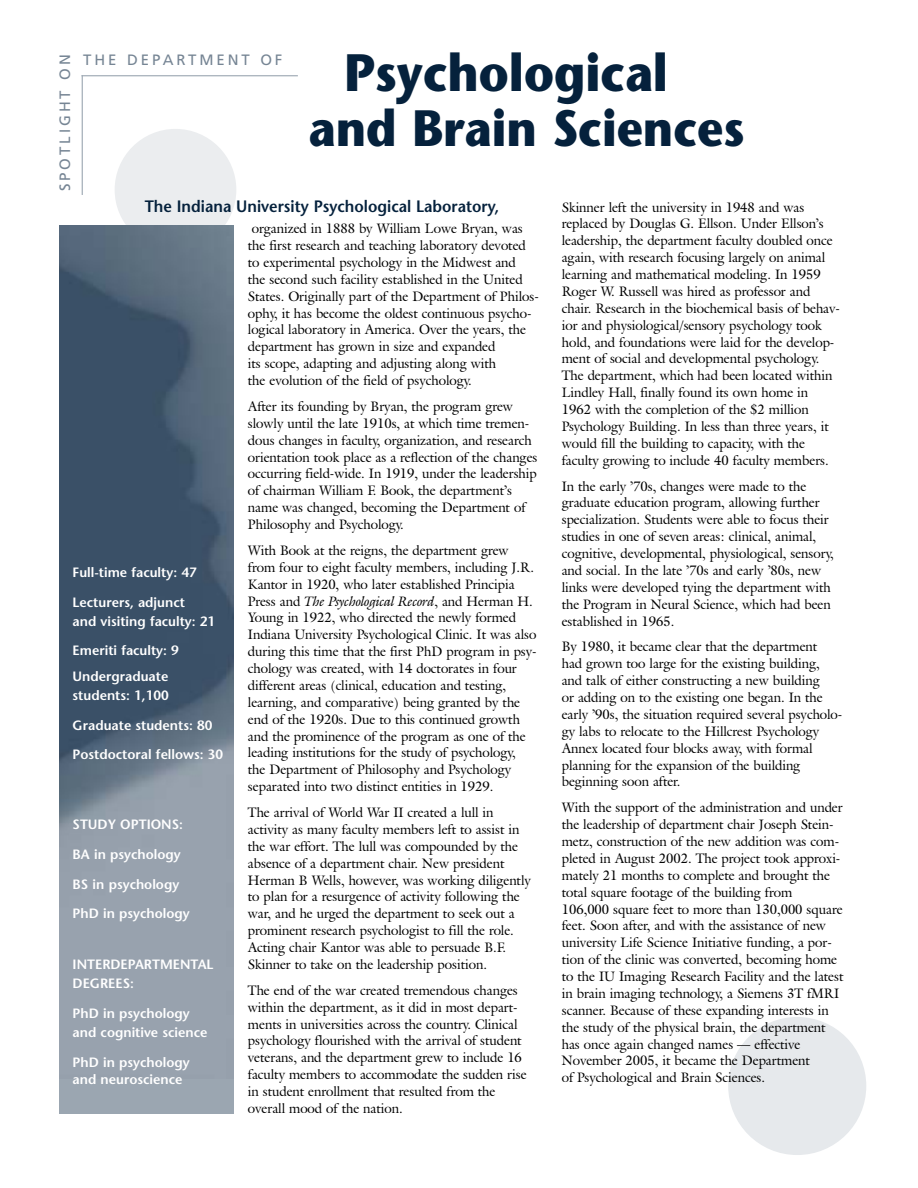
<style>
.page{position:relative;width:918px;height:1188px;background:#fff}
.page>*{position:absolute;margin:0;border:0;box-sizing:border-box;transform-origin:0 0}
.t1{font:700 52.5px "Stone Sans";color:#05213c;scale:.9 1}
.t2{font:700 51px "Stone Sans";color:#05213c;scale:.9 1}
.t3{font:600 16.5px "Stone Sans";color:#05213c;scale:.94 1}
.t4{font:15px "Frutiger";letter-spacing:.195em;color:#768594}
.t5{font:13.5px/16.8px "Galliard IT Cby BT";color:#000}
.t6{font:600 13.5px/29.7px "Stone Sans";color:#fff}
.s1{font-style:italic}
</style>
<div class="page">
<div style="left:115px;top:129px;width:121px;height:122px;background:#ebedef;border-radius:50%"></div>
<div style="left:728px;top:1017px;width:138px;height:138px;background:#e6e9ec;border-radius:50%"></div>
<svg style="left:59px;top:225px;width:175px;height:889px;background:#657587"></svg>
<hr style="left:82px;top:75px;width:1px;height:120px;background:#9ba6b1">
<hr style="left:81px;top:75px;width:217px;height:1px;background:#9ba6b1">
<p class="t4" style="left:59px;top:191px;width:138px;rotate:-90deg">SPOTLIGHT ON</p>
<p class="t4" style="left:83px;top:53px;width:201px">THE DEPARTMENT OF</p>
<h1 class="t1" style="left:344px;top:52px;width:361px">Psychological</h1>
<h2 class="t2" style="left:309px;top:109px;width:486px">and Brain Sciences</h2>
<p class="t3" style="left:145px;top:200px;width:379px">The Indiana University Psychological Laboratory,</p>
<p class="t6" style="left:73px;top:559px;width:126px">Full-time faculty: 47<br>Lecturers, adjunct</p>
<p class="t6" style="left:73px;top:608px;width:144px">and visiting faculty: 21</p>
<p class="t6" style="left:73px;top:640px;width:108px;line-height:25.2px">Emeriti faculty: 9<br>Undergraduate</p>
<p class="t6" style="left:73px;top:682px;width:98px">students: 1,100</p>
<p class="t6" style="left:73px;top:711px;width:152px">Graduate students: 80<br>Postdoctoral fellows: 30</p>
<p class="t6" style="left:73px;top:811px;width:112px">STUDY OPTIONS:</p>
<p class="t6" style="left:73px;top:841px;width:110px">BA in psychology</p>
<p class="t6" style="left:73px;top:870px;width:108px">BS in psychology</p>
<p class="t6" style="left:73px;top:900px;width:119px">PhD in psychology</p>
<p class="t6" style="left:73px;top:956px;width:142px;line-height:19.2px">INTERDEPARTMENTAL<br>DEGREES:</p>
<p class="t6" style="left:73px;top:1005px;width:136px;line-height:19.2px">PhD in psychology and cognitive science</p>
<p class="t6" style="left:73px;top:1055px;width:119px;line-height:17.7px">PhD in psychology and neuroscience</p>
<p class="t5" style="left:248px;top:222px;width:292px">organized in 1888 by William Lowe Bryan, was the first research and teaching laboratory devoted to experimental psychology in the Midwest and<br>the second such facility established in the United States. Originally part of the Department of Philos&shy;ophy, it has become the oldest continuous psycho&shy;logical laboratory in America. Over the years, the department has grown in size and expanded<br>its scope, adapting and adjusting along with<br>the evolution of the field of psychology.</p>
<p class="t5" style="left:248px;top:400px;width:291px">After its founding by Bryan, the program grew slowly until the late 1910s, at which time tremen&shy;dous changes in faculty, organization, and research orientation took place as a reflection of the changes occurring field-wide. In 1919, under the leadership of chairman William F. Book, the department’s name was changed, becoming the Department of Philosophy and Psychology.</p>
<p class="t5" style="left:248px;top:544px;width:290px">With Book at the reigns, the department grew from four to eight faculty members, including J.R.<br>Kantor in 1920, who later established Principia Press and <span class="s1">The Psychological Record</span>, and Herman H.<br>Young in 1922, who directed the newly formed Indiana University Psychological Clinic. It was also during this time that the first PhD program in psy&shy;chology was created, with 14 doctorates in four different areas (clinical, education and testing, learning, and comparative) being granted by the end of the 1920s. Due to this continued growth and the prominence of the program as one of the leading institutions for the study of psychology,<br>the Department of Philosophy and Psychology separated into two distinct entities in 1929.</p>
<p class="t5" style="left:248px;top:806px;width:284px">The arrival of World War II created a lull in activity as many faculty members left to assist in the war effort. The lull was compounded by the absence of a department chair. New president Herman B Wells, however, was working diligently to plan for a resurgence of activity following the war, and he urged the department to seek out a prominent research psychologist to fill the role.<br>Acting chair Kantor was able to persuade B.F.<br>Skinner to take on the leadership position.</p>
<p class="t5" style="left:248px;top:983px;width:280px">The end of the war created tremendous changes within the department, as it did in most depart&shy;ments in universities across the country. Clinical psychology flourished with the arrival of student veterans, and the department grew to include 16 faculty members to accommodate the sudden rise in student enrollment that resulted from the overall mood of the nation.</p>
<p class="t5" style="left:562px;top:200px;width:280px">Skinner left the university in 1948 and was replaced by Douglas G. Ellson. Under Ellson’s leadership, the department faculty doubled once again, with research focusing largely on animal learning and mathematical modeling. In 1959<br>Roger W. Russell was hired as professor and chair. Research in the biochemical basis of behav&shy;ior and physiological/sensory psychology took hold, and foundations were laid for the develop&shy;ment of social and developmental psychology.<br>The department, which had been located within Lindley Hall, finally found its own home in 1962 with the completion of the $2 million Psychology Building. In less than three years, it would fill the building to capacity, with the faculty growing to include 40 faculty members.</p>
<p class="t5" style="left:562px;top:479px;width:274px">In the early ’70s, changes were made to the graduate education program, allowing further specialization. Students were able to focus their studies in one of seven areas: clinical, animal, cognitive, developmental, physiological, sensory, and social. In the late ’70s and early ’80s, new links were developed tying the department with the Program in Neural Science, which had been established in 1965.</p>
<p class="t5" style="left:562px;top:640px;width:282px">By 1980, it became clear that the department<br>had grown too large for the existing building, and talk of either constructing a new building<br>or adding on to the existing one began. In the early ’90s, the situation required several psycholo&shy;gy labs to relocate to the Hillcrest Psychology Annex located four blocks away, with formal planning for the expansion of the building beginning soon after.</p>
<p class="t5" style="left:562px;top:801px;width:283px">With the support of the administration and under the leadership of department chair Joseph Stein&shy;metz, construction of the new addition was com&shy;pleted in August 2002. The project took approxi&shy;mately 21 months to complete and brought the total square footage of the building from<br>106,000 square feet to more than 130,000 square feet. Soon after, and with the assistance of new university Life Science Initiative funding, a por&shy;tion of the clinic was converted, becoming home to the IU Imaging Research Facility and the latest in brain imaging technology, a Siemens 3T fMRI scanner. Because of these expanding interests in the study of the physical brain, the department has once again changed names — effective November 2005, it became the Department<br>of Psychological and Brain Sciences.</p>
</div>
